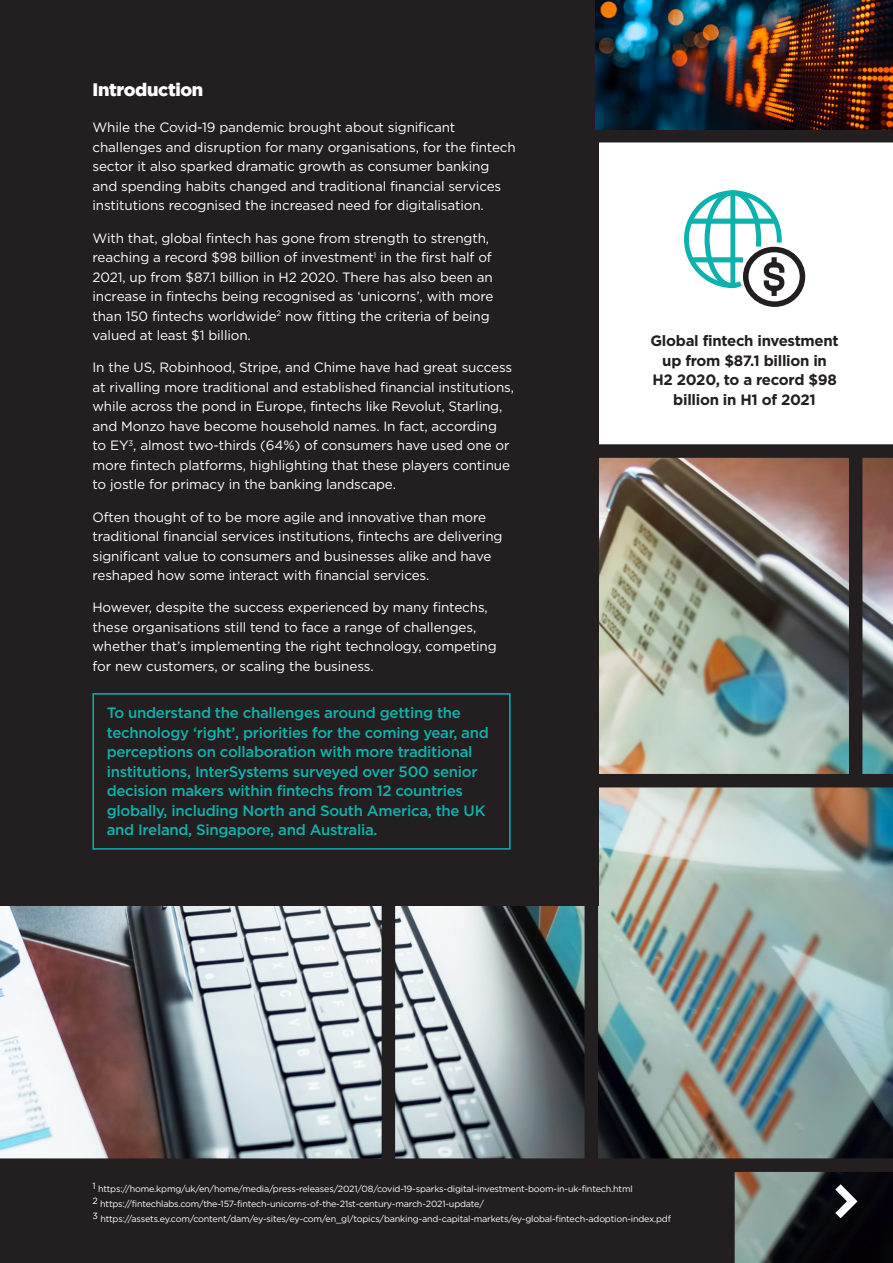
<style>
.page{position:relative;width:893px;height:1263px;background:#fff}
.page>*{position:absolute;margin:0;border:0;box-sizing:border-box;transform-origin:0 0}
.subhead{font:900 18px "Gotham";letter-spacing:-.02em;color:#fff}
.Indented{font:500 15px/19.5px "Gotham";letter-spacing:-.02em;color:#0eb2ac}
.subhead-2{font:700 15px/19.5px "Gotham";letter-spacing:-.02em;color:#231f20;text-align:center}
.Body{font:13.5px/19.5px "Gotham";letter-spacing:-.01em;color:#fff}
.Body-2{font:9px "Gotham";letter-spacing:-.02em;color:#fff}
</style>
<div class="page">
<img style="left:0;top:458px;width:893px;height:805px">
<div style="left:0;top:1165px;width:728px;height:98px;background:#231f20"></div>
<div style="left:0;top:0;width:598px;height:906px;background:#231f20"></div>
<div style="left:598px;top:774px;width:295px;height:13px;background:#231f20"></div>
<div style="left:598px;top:129px;width:295px;height:13px;background:#231f20"></div>
<div style="left:598px;top:444px;width:295px;height:14px;background:#231f20"></div>
<div style="left:585px;top:0;width:13px;height:1263px;background:#231f20"></div>
<div style="left:92px;top:693px;width:419px;height:157px;border:2px solid #0db2ac"></div>
<div style="left:743px;top:247px;width:62px;height:60px;border:6px solid #231f20;border-radius:50%"></div>
<div style="left:684px;top:190px;width:98px;height:98px;border:5px solid #0eb2ac;border-radius:46px"></div>
<svg style="left:702px;top:190px;width:85px;height:111px"></svg>
<div style="left:690px;top:219px;width:86px;height:5px;background:#0eb2ac"></div>
<div style="left:691px;top:257px;width:52px;height:5px;background:#0eb2ac"></div>
<div style="left:730px;top:193px;width:5px;height:93px;background:#0eb2ac"></div>
<div style="left:382px;top:906px;width:13px;height:268px;background:#231f20"></div>
<div style="left:849px;top:451px;width:13px;height:330px;background:#231f20"></div>
<div style="left:0;top:1158px;width:893px;height:14px;background:#231f20"></div>
<img style="left:595px;top:0;width:298px;height:130px">
<svg style="left:827px;top:1176px;width:36px;height:50px;background:#313135"></svg>
<div style="left:721px;top:1165px;width:14px;height:98px;background:#231f20"></div>
<p class="subhead" style="left:92px;top:79px;width:112px">Introduction</p>
<p class="Body" style="left:92px;top:118px;width:425px">While the Covid-19 pandemic brought about significant challenges and disruption for many organisations, for the fintech sector it also sparked dramatic growth as consumer banking and spending habits changed and traditional financial services institutions recognised the increased need for digitalisation.</p>
<p class="Body" style="left:92px;top:228px;width:402px">With that, global fintech has gone from strength to strength, reaching a record $98 billion of investment<sup>1</sup> in the first half of 2021, up from $87.1 billion in H2 2020. There has also been an increase in fintechs being recognised as ‘unicorns’, with more than 150 fintechs worldwide<sup>2</sup> now fitting the criteria of being valued at least $1 billion.</p>
<p class="Body" style="left:92px;top:358px;width:423px">In the US, Robinhood, Stripe, and Chime have had great success at rivalling more traditional and established financial institutions, while across the pond in Europe, fintechs like Revolut, Starling, and Monzo have become household names. In fact, according to EY<sup>3</sup>, almost two-thirds (64%) of consumers have used one or more fintech platforms, highlighting that these players continue to jostle for primacy in the banking landscape.</p>
<p class="Body" style="left:92px;top:507px;width:411px">Often thought of to be more agile and innovative than more traditional financial services institutions, fintechs are delivering significant value to consumers and businesses alike and have reshaped how some interact with financial services.</p>
<p class="Body" style="left:92px;top:598px;width:406px">However, despite the success experienced by many fintechs, these organisations still tend to face a range of challenges, whether that’s implementing the right technology, competing for new customers, or scaling the business.</p>
<p class="Indented" style="left:107px;top:703px;width:384px">To understand the challenges around getting the technology ‘right’, priorities for the coming year, and perceptions on collaboration with more traditional institutions, InterSystems surveyed over 500 senior decision makers within fintechs from 12 countries globally, including North and South America, the UK and Ireland, Singapore, and Australia.</p>
<p class="subhead-2" style="left:650px;top:331px;width:190px">Global fintech investment up from $87.1 billion in<br>H2 2020, to a record $98 billion in H1 of 2021</p>
<p class="Body-2" style="left:92px;top:1184px;width:542px">1 https://home.kpmg/uk/en/home/media/press-releases/2021/08/covid-19-sparks-digital-investment-boom-in-uk-fintech.html</p>
<p class="Body-2" style="left:92px;top:1199px;width:393px">2 https://fintechlabs.com/the-157-fintech-unicorns-of-the-21st-century-march-2021-update/</p>
<p class="Body-2" style="left:92px;top:1214px;width:580px">3 https://assets.ey.com/content/dam/ey-sites/ey-com/en_gl/topics/banking-and-capital-markets/ey-global-fintech-adoption-index.pdf</p>
</div>
